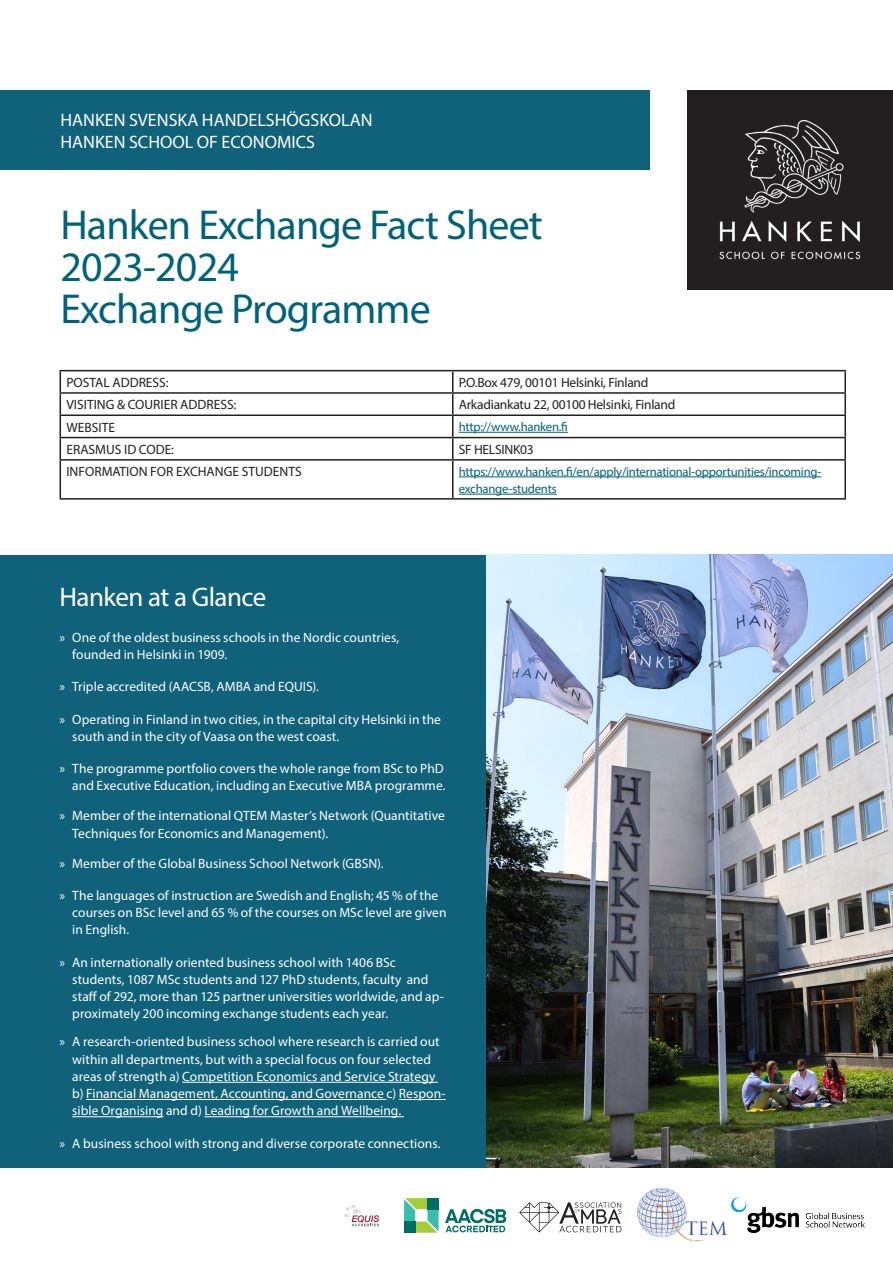
<style>
.page{position:relative;width:893px;height:1263px;background:#fff}
.page>*{position:absolute;margin:0;border:0;box-sizing:border-box;transform-origin:0 0}
.t1{font:42px "Myriad Pro";letter-spacing:-.02em;color:#006279}
.t2{font:27px "Myriad Pro";letter-spacing:-.02em;color:#fff}
.t3{font:18px/21.6px "Myriad Pro";color:#fff}
.t4{font:13.5px/17.2px "Myriad Pro";letter-spacing:.005em;color:#fff}
.t5{font:13.5px "Myriad Pro";color:#231f20}
.t6{font:13.5px "Myriad Pro";letter-spacing:-.02em;color:#231f20}
.t7{font:12.75px/17.2px "Myriad Pro";letter-spacing:-.02em;color:#006279}
</style>
<div class="page">
<div style="left:0;top:555px;width:486px;height:612px;background:#10617a"></div>
<div style="left:0;top:90px;width:649px;height:80px;background:#10617a"></div>
<hr style="left:60px;top:370px;width:393px;height:1px;background:#231f20">
<hr style="left:453px;top:370px;width:393px;height:1px;background:#231f20">
<hr style="left:844px;top:371px;width:2px;height:21px;background:#231f20">
<hr style="left:60px;top:392px;width:393px;height:2px;background:#231f20">
<hr style="left:453px;top:392px;width:393px;height:2px;background:#231f20">
<hr style="left:844px;top:394px;width:2px;height:20px;background:#231f20">
<hr style="left:60px;top:414px;width:393px;height:2px;background:#231f20">
<hr style="left:453px;top:414px;width:393px;height:2px;background:#231f20">
<hr style="left:844px;top:416px;width:2px;height:21px;background:#231f20">
<hr style="left:60px;top:437px;width:393px;height:1px;background:#231f20">
<svg style="left:60px;top:371px;width:1px;height:88px"></svg>
<hr style="left:453px;top:437px;width:393px;height:1px;background:#231f20">
<svg style="left:452px;top:371px;width:1px;height:88px"></svg>
<hr style="left:844px;top:438px;width:2px;height:21px;background:#231f20">
<hr style="left:60px;top:459px;width:393px;height:2px;background:#231f20">
<hr style="left:60px;top:461px;width:1px;height:37px;background:#231f20">
<hr style="left:453px;top:459px;width:393px;height:2px;background:#231f20">
<hr style="left:452px;top:461px;width:1px;height:37px;background:#231f20">
<hr style="left:844px;top:461px;width:2px;height:37px;background:#231f20">
<hr style="left:60px;top:498px;width:393px;height:2px;background:#231f20">
<hr style="left:453px;top:498px;width:393px;height:2px;background:#231f20">
<hr style="left:459px;top:432px;width:109px;height:1px;background:#006279">
<hr style="left:459px;top:477px;width:362px;height:1px;background:#006279">
<hr style="left:459px;top:494px;width:98px;height:1px;background:#006279">
<svg style="left:519px;top:1202px;width:102px;height:30px"></svg>
<svg style="left:404px;top:1198px;width:35px;height:35px"></svg>
<div style="left:404px;top:1221px;width:11px;height:12px;background:#006e63"></div>
<svg style="left:445px;top:1209px;width:61px;height:23px"></svg>
<svg style="left:344px;top:1205px;width:35px;height:21px"></svg>
<hr style="left:182px;top:1082px;width:256px;height:1px;background:#fff">
<hr style="left:86px;top:1099px;width:301px;height:1px;background:#fff">
<hr style="left:399px;top:1099px;width:47px;height:1px;background:#fff">
<hr style="left:72px;top:1116px;width:91px;height:1px;background:#fff">
<hr style="left:204px;top:1116px;width:200px;height:1px;background:#fff">
<img style="left:486px;top:555px;width:407px;height:612px">
<img style="left:637px;top:1187px;width:100px;height:55px">
<img style="left:731px;top:1198px;width:134px;height:35px">
<img style="left:687px;top:90px;width:206px;height:199px">
<p class="t3" style="left:61px;top:109px;width:314px">HANKEN SVENSKA HANDELSHÖGSKOLAN<br>HANKEN SCHOOL OF ECONOMICS</p>
<p class="t1" style="left:60px;top:199px;width:484px">Hanken Exchange Fact Sheet</p>
<p class="t1" style="left:60px;top:241px;width:180px">2023-2024</p>
<p class="t1" style="left:60px;top:283px;width:372px">Exchange Programme</p>
<p class="t5" style="left:66px;top:374px;width:104px">POSTAL ADDRESS:</p>
<p class="t6" style="left:459px;top:374px;width:191px">P.O.Box 479, 00101 Helsinki, Finland</p>
<p class="t5" style="left:66px;top:396px;width:171px">VISITING &amp; COURIER ADDRESS:</p>
<p class="t6" style="left:459px;top:396px;width:218px">Arkadiankatu 22, 00100 Helsinki, Finland</p>
<p class="t5" style="left:66px;top:419px;width:50px">WEBSITE</p>
<p class="t7" style="left:459px;top:418px;width:111px">http://www.hanken.fi</p>
<p class="t5" style="left:66px;top:441px;width:109px">ERASMUS ID CODE:</p>
<p class="t6" style="left:459px;top:441px;width:76px">SF HELSINK03</p>
<p class="t5" style="left:66px;top:463px;width:237px">INFORMATION FOR EXCHANGE STUDENTS</p>
<p class="t7" style="left:459px;top:462px;width:364px">https://www.hanken.fi/en/apply/international-opportunities/incoming&shy;exchange-students</p>
<p class="t2" style="left:60px;top:580px;width:208px">Hanken at a Glance</p>
<p class="t4" style="left:72px;top:628px;width:328px;text-indent:-13px">» One of the oldest business schools in the Nordic countries, founded in Helsinki in 1909.</p>
<p class="t4" style="left:60px;top:678px;width:261px">» Triple accredited (AACSB, AMBA and EQUIS).</p>
<p class="t4" style="left:72px;top:710px;width:370px;text-indent:-13px">» Operating in Finland in two cities, in the capital city Helsinki in the south and in the city of Vaasa on the west coast.</p>
<p class="t4" style="left:60px;top:760px;width:387px;text-align:right">» The programme portfolio covers the whole range from BSc to PhD and Executive Education, including an Executive MBA programme.</p>
<p class="t4" style="left:72px;top:807px;width:374px;text-indent:-13px">» Member of the international QTEM Master’s Network (Quantitative<br>Techniques for Economics and Management).</p>
<p class="t4" style="left:60px;top:854px;width:326px">» Member of the Global Business School Network (GBSN).</p>
<p class="t4" style="left:72px;top:886px;width:376px;text-indent:-13px">» The languages of instruction are Swedish and English; 45 % of the courses on BSc level and 65 % of the courses on MSc level are given in English.</p>
<p class="t4" style="left:72px;top:953px;width:373px;text-indent:-13px">» An internationally oriented business school with 1406 BSc students, 1087 MSc students and 127 PhD students, faculty and staff of 292, more than 125 partner universities worldwide, and ap&shy;proximately 200 incoming exchange students each year.</p>
<p class="t4" style="left:72px;top:1033px;width:375px;text-indent:-13px">» A research-oriented business school where research is carried out within all departments, but with a special focus on four selected areas of strength a) Competition Economics and Service Strategy b) Financial Management, Accounting, and Governance c) Respon&shy;sible Organising and d) Leading for Growth and Wellbeing.</p>
<p class="t4" style="left:60px;top:1134px;width:383px">» A business school with strong and diverse corporate connections.</p>
</div>
